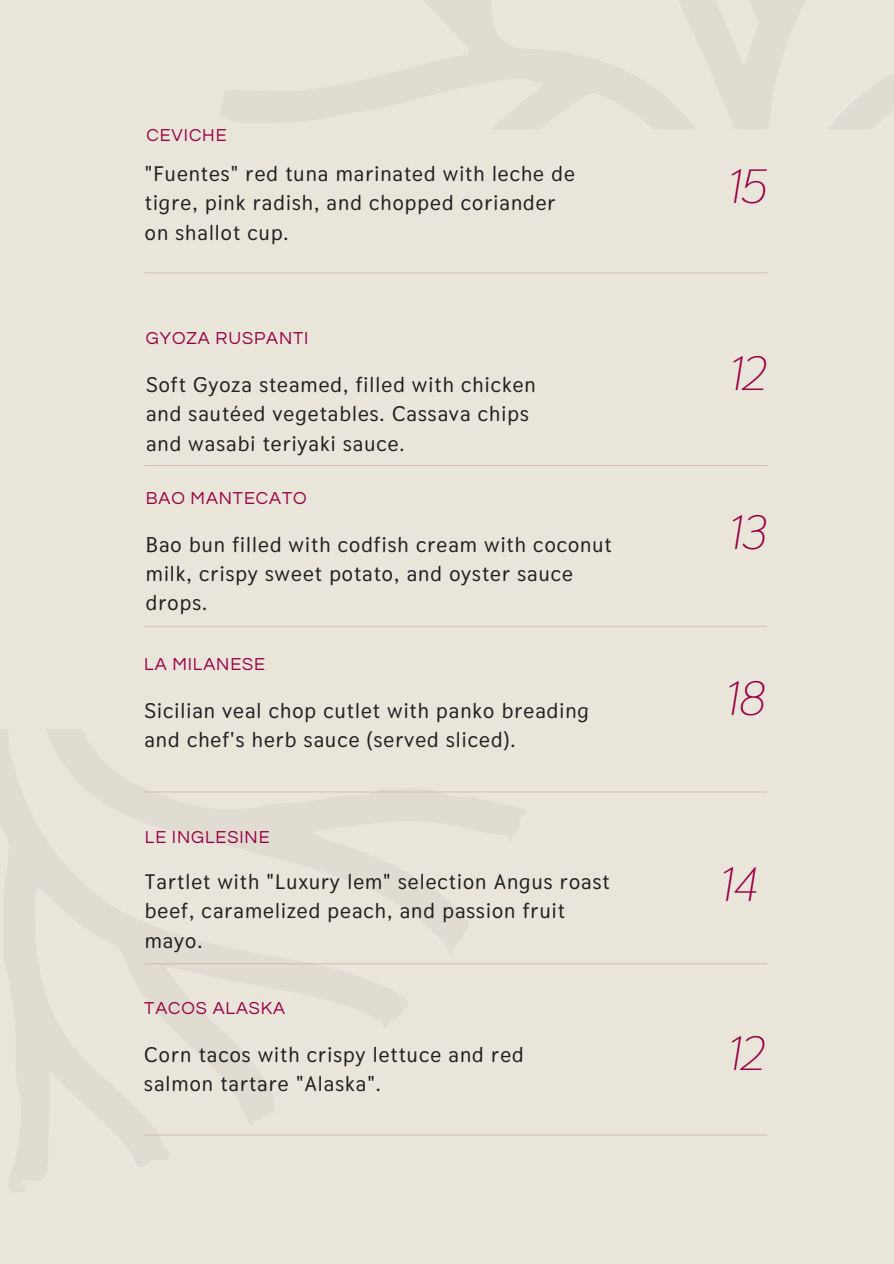
<style>
.page{position:relative;width:894px;height:1264px;background:#fff}
.page>*{position:absolute;margin:0;border:0;box-sizing:border-box;transform-origin:0 0}
.t1{font:italic 48px "Thasadith";letter-spacing:-.04em;color:#9b0041}
.t2{font:700 21px/29.2px "Thasadith";letter-spacing:.05em;color:#222221}
.t3{font:18px "Questrial";letter-spacing:.05em;color:#9b0041}
</style>
<div class="page">
<div style="left:0;top:0;width:893px;height:1263px;background:#eae5db"></div>
<hr style="left:144px;top:626px;width:623px;height:1px;background:#bfa191">
<hr style="left:144px;top:791px;width:623px;height:1px;background:#bfa191">
<hr style="left:144px;top:963px;width:623px;height:1px;background:#bfa191">
<hr style="left:144px;top:1134px;width:623px;height:1px;background:#bfa191">
<hr style="left:144px;top:465px;width:623px;height:1px;background:#bfa191">
<hr style="left:144px;top:272px;width:623px;height:1px;background:#bfa191">
<p class="t3" style="left:146px;top:126px;width:82px">CEVICHE</p>
<p class="t2" style="left:145px;top:159px;width:431px">"Fuentes" red tuna marinated with leche de tigre, pink radish, and chopped coriander on shallot cup.</p>
<p class="t3" style="left:146px;top:329px;width:164px">GYOZA RUSPANTI</p>
<p class="t2" style="left:146px;top:370px;width:391px">Soft Gyoza steamed, filled with chicken and sautéed vegetables. Cassava chips and wasabi teriyaki sauce.</p>
<p class="t3" style="left:146px;top:489px;width:162px">BAO MANTECATO</p>
<p class="t2" style="left:146px;top:530px;width:467px">Bao bun filled with codfish cream with coconut milk, crispy sweet potato, and oyster sauce drops.</p>
<p class="t3" style="left:144px;top:654px;width:122px">LA MILANESE</p>
<p class="t2" style="left:144px;top:695px;width:446px">Sicilian veal chop cutlet with panko breading and chef's herb sauce (served sliced).</p>
<p class="t3" style="left:145px;top:827px;width:126px">LE INGLESINE</p>
<p class="t2" style="left:145px;top:867px;width:466px">Tartlet with "Luxury lem" selection Angus roast beef, caramelized peach, and passion fruit mayo.</p>
<p class="t3" style="left:144px;top:999px;width:142px">TACOS ALASKA</p>
<p class="t2" style="left:144px;top:1039px;width:381px">Corn tacos with crispy lettuce and red salmon tartare "Alaska".</p>
<h1 class="t1" style="left:727px;top:154px;width:41px">15</h1>
<h1 class="t1" style="left:729px;top:341px;width:39px">12</h1>
<h1 class="t1" style="left:729px;top:501px;width:40px">13</h1>
<h1 class="t1" style="left:725px;top:667px;width:42px">18</h1>
<h1 class="t1" style="left:719px;top:853px;width:40px">14</h1>
<h1 class="t1" style="left:728px;top:1022px;width:39px">12</h1>
</div>
